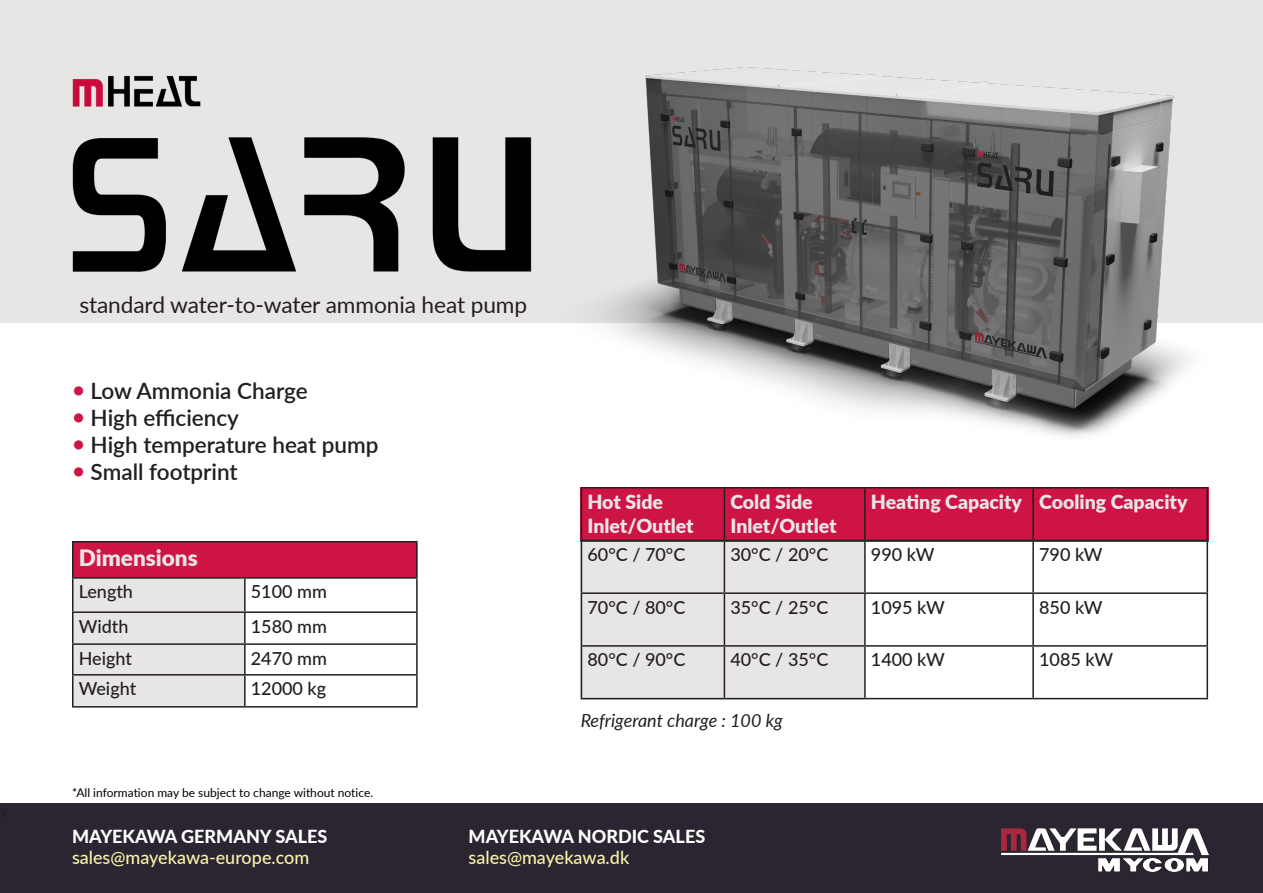
<style>
.page{position:relative;width:1263px;height:893px;background:#fff}
.page>*{position:absolute;margin:0;border:0;box-sizing:border-box;transform-origin:0 0}
.t1{font:22.65px "Lato";letter-spacing:-.005em;color:#231f20}
.t2{font:600 22.5px "Lato";color:#231f20}
.t3{font:900 22.5px "Lato";color:#e8e6e5}
.t4{font:900 19.5px/23.4px "Lato";color:#e8e6e5}
.t5{font:500 18px "Lato";color:#231f20}
.t6{font:500 18px "Lato";color:#f9f5ab}
.t7{font:800 18px "Lato";color:#fff}
.t8{font:italic 18px "Lato";color:#231f20}
.t9{font:12px "Lato";color:#000}
.s1{color:#ce1444}
</style>
<div class="page">
<div style="left:581px;top:541px;width:283px;height:158px;background:#e8e6e5"></div>
<div style="left:0;top:0;width:1263px;height:322px;background:#e8e6e5"></div>
<div style="left:0;top:804px;width:1263px;height:89px;background:#2a2531"></div>
<img style="left:488px;top:67px;width:750px;height:370px">
<div style="left:581px;top:487px;width:628px;height:54px;background:#ce1444"></div>
<div style="left:0;top:154px;width:89px;height:531px;background:#231f20;opacity:.3"></div>
<hr style="left:581px;top:487px;width:143px;height:1px;background:#231f20">
<hr style="left:581px;top:488px;width:1px;height:52px;background:#231f20">
<hr style="left:724px;top:487px;width:141px;height:1px;background:#231f20">
<hr style="left:724px;top:488px;width:1px;height:52px;background:#231f20">
<hr style="left:865px;top:487px;width:168px;height:1px;background:#231f20">
<hr style="left:864px;top:488px;width:2px;height:52px;background:#231f20">
<hr style="left:1033px;top:487px;width:175px;height:1px;background:#231f20">
<hr style="left:1032px;top:488px;width:2px;height:52px;background:#231f20">
<hr style="left:1206px;top:488px;width:2px;height:52px;background:#231f20">
<hr style="left:581px;top:540px;width:143px;height:1px;background:#231f20">
<hr style="left:581px;top:541px;width:1px;height:51px;background:#231f20">
<hr style="left:724px;top:540px;width:141px;height:1px;background:#231f20">
<hr style="left:724px;top:541px;width:1px;height:51px;background:#231f20">
<hr style="left:865px;top:540px;width:168px;height:1px;background:#231f20">
<hr style="left:864px;top:541px;width:2px;height:51px;background:#231f20">
<hr style="left:1033px;top:540px;width:175px;height:1px;background:#231f20">
<hr style="left:1032px;top:541px;width:2px;height:51px;background:#231f20">
<hr style="left:1206px;top:541px;width:2px;height:51px;background:#231f20">
<hr style="left:581px;top:592px;width:143px;height:2px;background:#231f20">
<hr style="left:581px;top:594px;width:1px;height:51px;background:#231f20">
<hr style="left:724px;top:592px;width:141px;height:2px;background:#231f20">
<hr style="left:724px;top:594px;width:1px;height:51px;background:#231f20">
<hr style="left:865px;top:592px;width:168px;height:2px;background:#231f20">
<hr style="left:864px;top:594px;width:2px;height:51px;background:#231f20">
<hr style="left:1033px;top:592px;width:175px;height:2px;background:#231f20">
<hr style="left:1032px;top:594px;width:2px;height:51px;background:#231f20">
<hr style="left:1206px;top:594px;width:2px;height:51px;background:#231f20">
<hr style="left:581px;top:645px;width:143px;height:2px;background:#231f20">
<hr style="left:581px;top:647px;width:1px;height:51px;background:#231f20">
<hr style="left:724px;top:645px;width:141px;height:2px;background:#231f20">
<hr style="left:724px;top:647px;width:1px;height:51px;background:#231f20">
<hr style="left:865px;top:645px;width:168px;height:2px;background:#231f20">
<hr style="left:864px;top:647px;width:2px;height:51px;background:#231f20">
<hr style="left:1033px;top:645px;width:175px;height:2px;background:#231f20">
<hr style="left:1032px;top:647px;width:2px;height:51px;background:#231f20">
<hr style="left:1206px;top:647px;width:2px;height:51px;background:#231f20">
<hr style="left:581px;top:698px;width:143px;height:1px;background:#231f20">
<hr style="left:724px;top:698px;width:141px;height:1px;background:#231f20">
<hr style="left:865px;top:698px;width:168px;height:1px;background:#231f20">
<hr style="left:1033px;top:698px;width:175px;height:1px;background:#231f20">
<img style="left:54px;top:67px;width:501px;height:227px">
<div style="left:73px;top:542px;width:344px;height:36px;background:#ce1444"></div>
<div style="left:74px;top:579px;width:170px;height:127px;background:#e8e6e5"></div>
<hr style="left:72px;top:541px;width:173px;height:1px;background:#231f20">
<hr style="left:72px;top:542px;width:2px;height:35px;background:#231f20">
<hr style="left:245px;top:541px;width:173px;height:1px;background:#231f20">
<hr style="left:416px;top:542px;width:2px;height:35px;background:#231f20">
<hr style="left:72px;top:577px;width:173px;height:2px;background:#231f20">
<hr style="left:72px;top:579px;width:2px;height:32px;background:#231f20">
<hr style="left:245px;top:577px;width:173px;height:2px;background:#231f20">
<hr style="left:244px;top:579px;width:2px;height:32px;background:#231f20">
<hr style="left:416px;top:579px;width:2px;height:32px;background:#231f20">
<hr style="left:72px;top:611px;width:173px;height:2px;background:#231f20">
<hr style="left:72px;top:613px;width:2px;height:30px;background:#231f20">
<hr style="left:245px;top:611px;width:173px;height:2px;background:#231f20">
<hr style="left:244px;top:613px;width:2px;height:30px;background:#231f20">
<hr style="left:416px;top:613px;width:2px;height:30px;background:#231f20">
<hr style="left:72px;top:643px;width:173px;height:2px;background:#231f20">
<hr style="left:72px;top:645px;width:2px;height:29px;background:#231f20">
<hr style="left:245px;top:643px;width:173px;height:2px;background:#231f20">
<hr style="left:244px;top:645px;width:2px;height:29px;background:#231f20">
<hr style="left:416px;top:645px;width:2px;height:29px;background:#231f20">
<hr style="left:72px;top:674px;width:173px;height:2px;background:#231f20">
<hr style="left:72px;top:676px;width:2px;height:30px;background:#231f20">
<hr style="left:245px;top:674px;width:173px;height:2px;background:#231f20">
<hr style="left:244px;top:676px;width:2px;height:30px;background:#231f20">
<hr style="left:416px;top:676px;width:2px;height:30px;background:#231f20">
<hr style="left:72px;top:706px;width:173px;height:2px;background:#231f20">
<hr style="left:245px;top:706px;width:173px;height:2px;background:#231f20">
<svg style="left:1001px;top:828px;width:208px;height:44px"></svg>
<p class="t1" style="left:79px;top:288px;width:449px">standard water-to-water ammonia heat pump</p>
<p class="t2" style="left:72px;top:374px;width:237px"><span class="s1">•</span> Low Ammonia Charge</p>
<p class="t2" style="left:72px;top:401px;width:169px"><span class="s1">•</span> High efficiency</p>
<p class="t2" style="left:72px;top:428px;width:308px"><span class="s1">•</span> High temperature heat pump</p>
<p class="t2" style="left:72px;top:455px;width:167px"><span class="s1">•</span> Small footprint</p>
<p class="t3" style="left:79px;top:541px;width:120px">Dimensions</p>
<p class="t5" style="left:79px;top:579px;width:56px">Length</p>
<p class="t5" style="left:251px;top:579px;width:78px">5100 mm</p>
<p class="t5" style="left:79px;top:613px;width:51px">Width</p>
<p class="t5" style="left:251px;top:613px;width:78px">1580 mm</p>
<p class="t5" style="left:79px;top:645px;width:55px">Height</p>
<p class="t5" style="left:251px;top:645px;width:78px">2470 mm</p>
<p class="t5" style="left:79px;top:676px;width:59px">Weight</p>
<p class="t5" style="left:251px;top:676px;width:77px">12000 kg</p>
<p class="t9" style="left:72px;top:784px;width:303px">*All information may be subject to change without notice.</p>
<p class="t7" style="left:72px;top:823px;width:257px">MAYEKAWA GERMANY SALES</p>
<p class="t6" style="left:72px;top:845px;width:239px">sales@mayekawa-europe.com</p>
<p class="t4" style="left:587px;top:490px;width:108px">Hot Side<br>Inlet/Outlet</p>
<p class="t4" style="left:730px;top:490px;width:84px">Cold Side</p>
<p class="t4" style="left:730px;top:513px;width:108px">Inlet/Outlet</p>
<p class="t4" style="left:871px;top:490px;width:153px">Heating Capacity</p>
<p class="t4" style="left:1039px;top:490px;width:150px">Cooling Capacity</p>
<p class="t5" style="left:587px;top:541px;width:99px">60°C / 70°C</p>
<p class="t5" style="left:730px;top:541px;width:99px">30°C / 20°C</p>
<p class="t5" style="left:871px;top:541px;width:65px">990 kW</p>
<p class="t5" style="left:1039px;top:541px;width:65px">790 kW</p>
<p class="t5" style="left:587px;top:594px;width:99px">70°C / 80°C</p>
<p class="t5" style="left:730px;top:594px;width:99px">35°C / 25°C</p>
<p class="t5" style="left:871px;top:594px;width:75px">1095 kW</p>
<p class="t5" style="left:1039px;top:594px;width:65px">850 kW</p>
<p class="t5" style="left:587px;top:647px;width:99px">80°C / 90°C</p>
<p class="t5" style="left:730px;top:647px;width:99px">40°C / 35°C</p>
<p class="t5" style="left:871px;top:647px;width:75px">1400 kW</p>
<p class="t5" style="left:1039px;top:647px;width:75px">1085 kW</p>
<p class="t8" style="left:581px;top:707px;width:204px">Refrigerant charge : 100 kg</p>
<p class="t7" style="left:469px;top:823px;width:238px">MAYEKAWA NORDIC SALES</p>
<p class="t6" style="left:469px;top:845px;width:162px">sales@mayekawa.dk</p>
</div>
